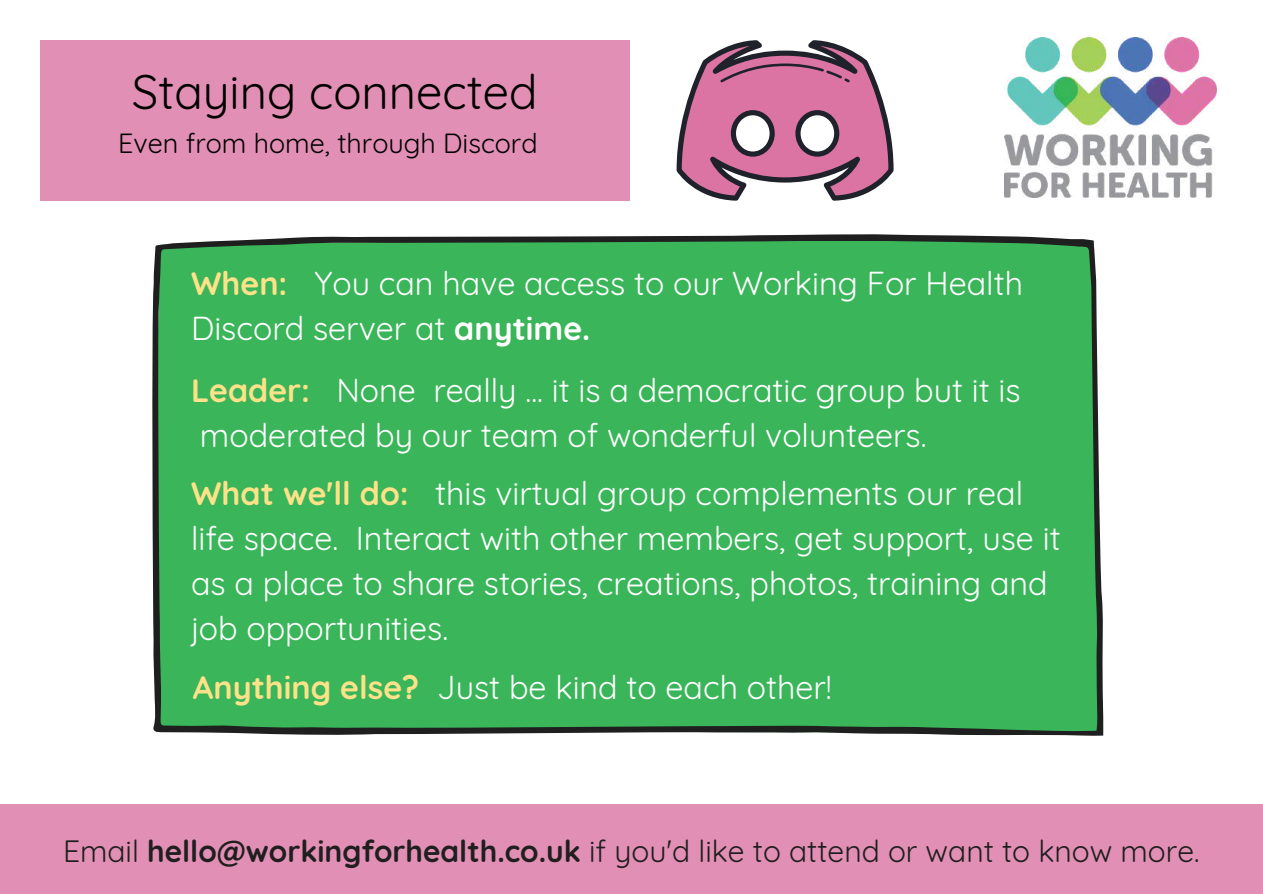
<style>
.page{position:relative;width:1263px;height:894px;background:#fff}
.page>*{position:absolute;margin:0;border:0;box-sizing:border-box;transform-origin:0 0}
.t1{font:47.25px "Quicksand";color:#000}
.t2{font:32.4px/45px "Quicksand";color:#fff}
.t3{font:30px "Quicksand";color:#1f1f1f}
.t4{font:27px "Quicksand";color:#000}
.s1{font-weight:700;color:#fee28a}
.s2{font-weight:700}
</style>
<div class="page">
<svg style="left:152px;top:234px;width:952px;height:501px;fill:#3ab559"></svg>
<div style="left:40px;top:40px;width:589px;height:161px;background:#e28fb5"></div>
<img style="left:1005px;top:38px;width:211px;height:159px">
<div style="left:0;top:803px;width:1263px;height:90px;background:#e28fb5"></div>
<svg style="left:677px;top:40px;width:217px;height:161px"></svg>
<h1 class="t1" style="left:132px;top:61px;width:407px">Staying connected</h1>
<p class="t4" style="left:118px;top:126px;width:421px">Even from home, through Discord</p>
<p class="t2" style="left:191px;top:260px;width:833px"><span class="s1">When:</span> You can have access to our Working For Health<br>Discord server at <span class="s2">anytime.</span></p>
<p class="t2" style="left:191px;top:367px;width:831px"><span class="s1">Leader:</span> None really ... it is a democratic group but it is moderated by our team of wonderful volunteers.</p>
<p class="t2" style="left:191px;top:469px;width:871px"><span class="s1">What we'll do:</span> this virtual group complements our real life space. Interact with other members, get support, use it as a place to share stories, creations, photos, training and job opportunities.</p>
<p class="t2" style="left:193px;top:663px;width:641px"><span class="s1">Anything else?</span> Just be kind to each other!</p>
<p class="t3" style="left:63px;top:831px;width:1138px">Email <span class="s2">hello@workingforhealth.co.uk</span> if you'd like to attend or want to know more.</p>
</div>
